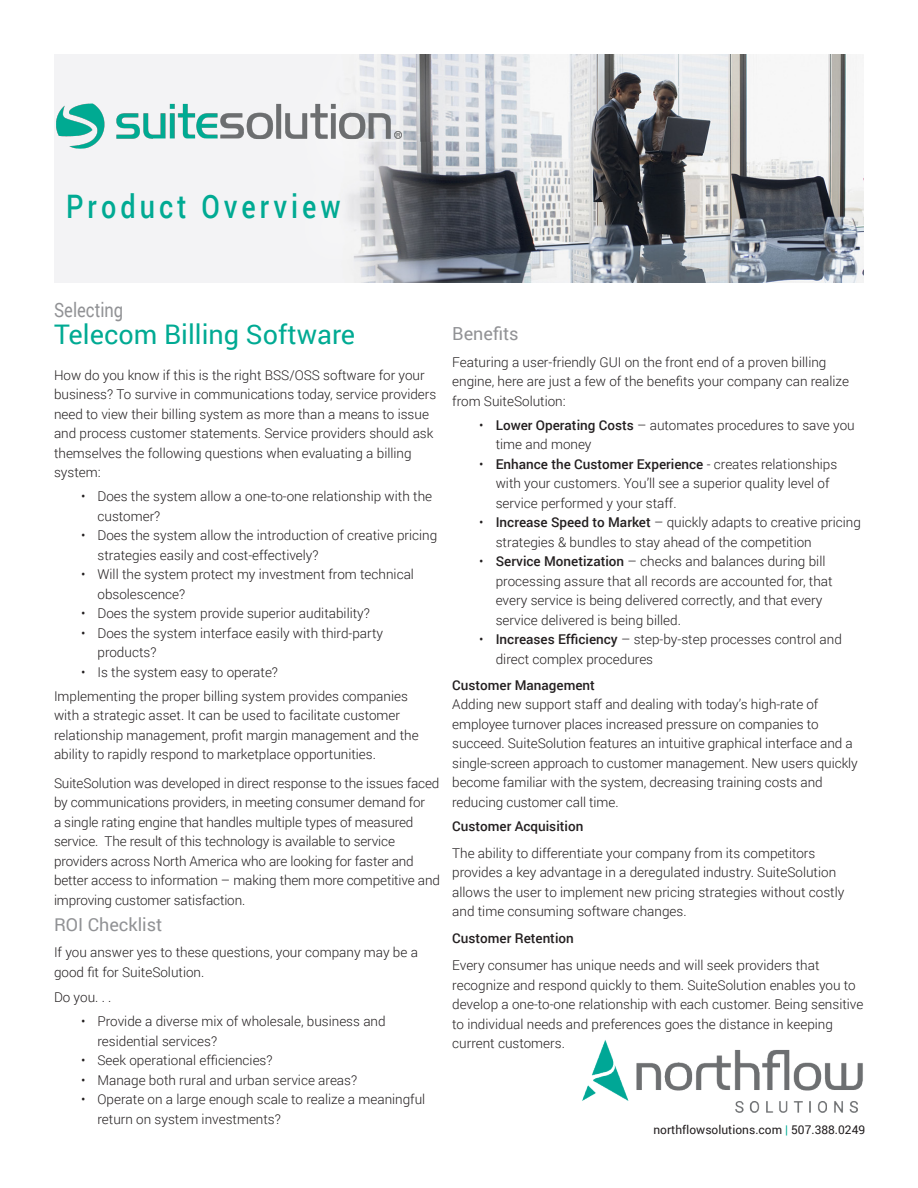
<style>
.page{position:relative;width:918px;height:1188px;background:#fff}
.page>*{position:absolute;margin:0;border:0;box-sizing:border-box;transform-origin:0 0}
.t1{font:500 32.4px "Roboto";letter-spacing:.15em;color:#00aa93;scale:.83 1}
.Sub_Heading_1{font:27px "Roboto";color:#00aa93}
.Sub_Heading_1-2{font:19.8px "Roboto";color:#919295;scale:.83 1}
.Sub_Heading_1-3{font:18px "Roboto";color:#919295}
.Body_Text{font:300 13.5px/19.5px "Roboto";color:#231f20}
.Bulleted_List{font:300 13.5px/19.5px "Roboto";color:#231f20}
.Body_Text-2{font:500 13.5px "Roboto";color:#231f20}
.Bulleted_List-2{font:500 13.5px "Roboto";color:#231f20}
.t2{font:12px "Roboto";color:#231f20}
.s1{font-weight:500}
.s2{color:#00aa93}
</style>
<div class="page">
<img style="left:54px;top:54px;width:810px;height:229px">
<img style="left:582px;top:1040px;width:281px;height:73px">
<img style="left:54px;top:100px;width:350px;height:50px">
<p class="t1" style="left:66px;top:183px;width:332px">Product Overview</p>
<p class="Sub_Heading_1-2" style="left:54px;top:296px;width:85px">Selecting</p>
<p class="Sub_Heading_1" style="left:54px;top:315px;width:303px">Telecom Billing Software</p>
<p class="Body_Text" style="left:54px;top:365px;width:384px">How do you know if this is the right BSS/OSS software for your business? To survive in communications today, service providers need to view their billing system as more than a means to issue and process customer statements. Service providers should ask themselves the following questions when evaluating a billing system:</p>
<p class="Bulleted_List" style="left:98px;top:486px;width:336px;text-indent:-16px">• Does the system allow a one-to-one relationship with the customer?</p>
<p class="Bulleted_List" style="left:98px;top:525px;width:341px;text-indent:-16px">• Does the system allow the introduction of creative pricing strategies easily and cost-effectively?</p>
<p class="Bulleted_List" style="left:98px;top:564px;width:318px;text-indent:-16px">• Will the system protect my investment from technical obsolescence?</p>
<p class="Bulleted_List" style="left:81px;top:603px;width:291px">• Does the system provide superior auditability?</p>
<p class="Bulleted_List" style="left:98px;top:623px;width:287px;text-indent:-16px">• Does the system interface easily with third-party products?</p>
<p class="Bulleted_List" style="left:81px;top:662px;width:199px">• Is the system easy to operate?</p>
<p class="Body_Text" style="left:54px;top:686px;width:366px">Implementing the proper billing system provides companies with a strategic asset. It can be used to facilitate customer relationship management, profit margin management and the ability to rapidly respond to marketplace opportunities.</p>
<p class="Body_Text" style="left:54px;top:773px;width:387px">SuiteSolution was developed in direct response to the issues faced by communications providers, in meeting consumer demand for<br>a single rating engine that handles multiple types of measured service. The result of this technology is available to service providers across North America who are looking for faster and better access to information – making them more competitive and improving customer satisfaction.</p>
<p class="Sub_Heading_1-3" style="left:54px;top:912px;width:110px">ROI Checklist</p>
<p class="Body_Text" style="left:54px;top:942px;width:365px">If you answer yes to these questions, your company may be a good fit for SuiteSolution.</p>
<p class="Body_Text" style="left:54px;top:987px;width:59px">Do you. . .</p>
<p class="Bulleted_List" style="left:98px;top:1011px;width:290px;text-indent:-16px">• Provide a diverse mix of wholesale, business and residential services?</p>
<p class="Bulleted_List" style="left:81px;top:1050px;width:193px">• Seek operational efficiencies?</p>
<p class="Bulleted_List" style="left:81px;top:1070px;width:278px">• Manage both rural and urban service areas?</p>
<p class="Bulleted_List" style="left:98px;top:1089px;width:329px;text-indent:-16px">• Operate on a large enough scale to realize a meaningful return on system investments?</p>
<p class="Sub_Heading_1-3" style="left:452px;top:321px;width:68px">Benefits</p>
<p class="Body_Text" style="left:452px;top:352px;width:398px">Featuring a user-friendly GUI on the front end of a proven billing engine, here are just a few of the benefits your company can realize from SuiteSolution:</p>
<p class="Bulleted_List" style="left:496px;top:415px;width:361px;text-indent:-16px">• <span class="s1">Lower Operating Costs</span> – automates procedures to save you time and money</p>
<p class="Bulleted_List" style="left:496px;top:454px;width:343px;text-indent:-16px">• <span class="s1">Enhance the Customer Experience</span> - creates relationships with your customers. You’ll see a superior quality level of service performed y your staff.</p>
<p class="Bulleted_List" style="left:496px;top:512px;width:367px;text-indent:-16px">• <span class="s1">Increase Speed to Market</span> – quickly adapts to creative pricing strategies &amp; bundles to stay ahead of the competition</p>
<p class="Bulleted_List" style="left:496px;top:551px;width:338px;text-indent:-16px">• <span class="s1">Service Monetization</span> – checks and balances during bill processing assure that all records are accounted for, that every service is being delivered correctly, and that every service delivered is being billed.</p>
<p class="Bulleted_List" style="left:496px;top:629px;width:348px;text-indent:-16px">• <span class="s1">Increases Efficiency</span> – step-by-step processes control and direct complex procedures</p>
<p class="Bulleted_List-2" style="left:452px;top:676px;width:144px">Customer Management</p>
<p class="Body_Text" style="left:452px;top:694px;width:407px">Adding new support staff and dealing with today’s high-rate of employee turnover places increased pressure on companies to succeed. SuiteSolution features an intuitive graphical interface and a single-screen approach to customer management. New users quickly become familiar with the system, decreasing training costs and reducing customer call time.</p>
<p class="Body_Text-2" style="left:452px;top:817px;width:133px">Customer Acquisition</p>
<p class="Body_Text" style="left:452px;top:843px;width:394px">The ability to differentiate your company from its competitors provides a key advantage in a deregulated industry. SuiteSolution allows the user to implement new pricing strategies without costly and time consuming software changes.</p>
<p class="Body_Text-2" style="left:452px;top:929px;width:123px">Customer Retention</p>
<p class="Body_Text" style="left:452px;top:955px;width:413px">Every consumer has unique needs and will seek providers that recognize and respond quickly to them. SuiteSolution enables you to develop a one-to-one relationship with each customer. Being sensitive to individual needs and preferences goes the distance in keeping current customers.</p>
<p class="t2" style="left:653px;top:1122px;width:213px">northflowsolutions.com <span class="s2">|</span> 507.388.0249</p>
</div>
